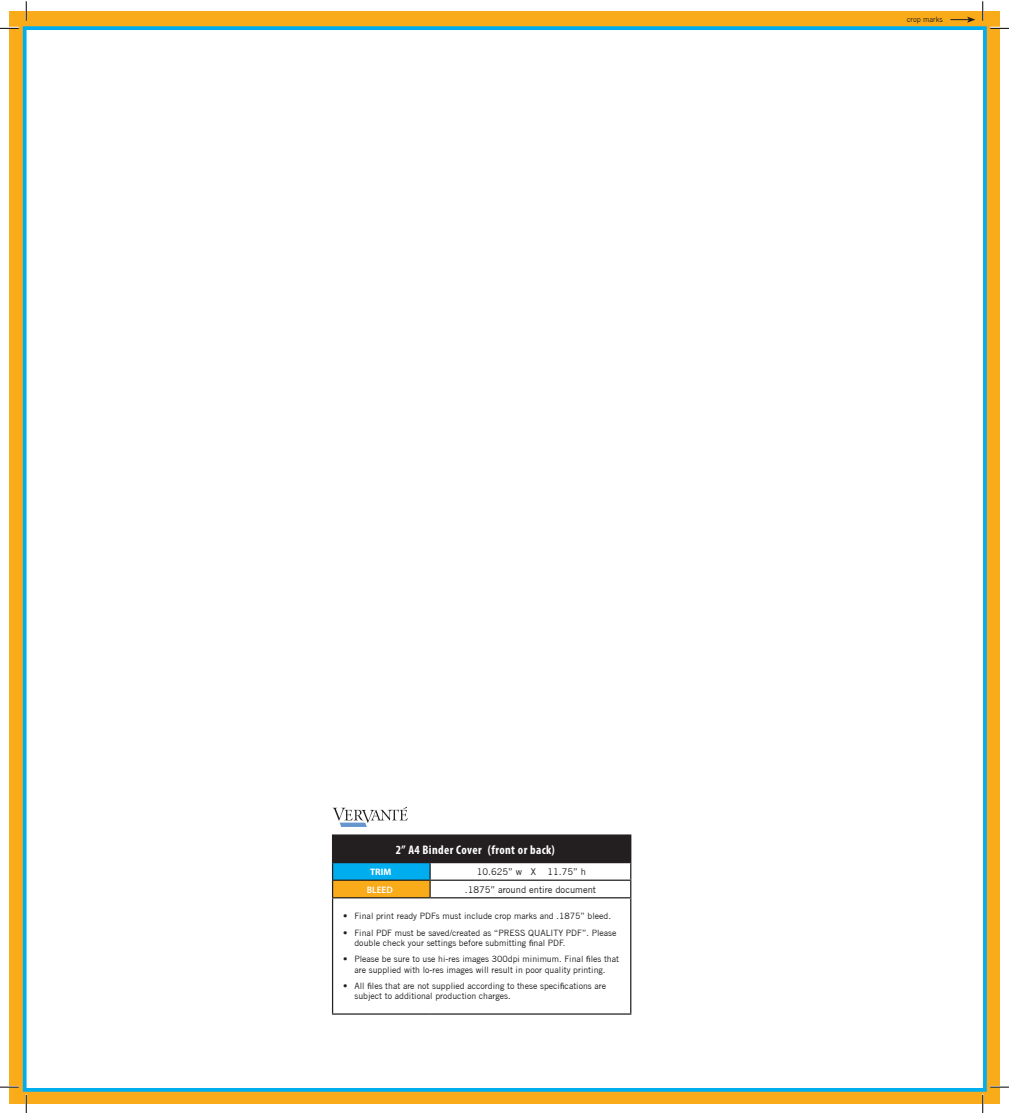
<style>
.page{position:relative;width:1009px;height:1113px;background:#fff}
.page>*{position:absolute;margin:0;border:0;box-sizing:border-box;transform-origin:0 0}
.t1{font:700 condensed 12.5px "Myriad Pro";letter-spacing:.03em;color:#fff}
.t2{font:9.38px "Trade Gothic";color:#231f20}
.t3{font:600 9.38px "Myriad Pro";color:#fff}
.t4{font:700 9.38px "Myriad Pro";color:#fff}
.t5{font:8.75px/10.5px "Trade Gothic";color:#231f20}
.t6{font:7.5px "Trade Gothic";color:#231f20}
.s1{font-family:"Myriad Pro"}
</style>
<div class="page">
<div style="left:9px;top:11px;width:990px;height:1092px;background:#faab1a"></div>
<div style="left:23px;top:26px;width:964px;height:1065px;background:#fff"></div>
<svg style="left:950px;top:17px;width:25px;height:6px"></svg>
<div style="left:332px;top:835px;width:299px;height:27px;background:#231f20"></div>
<div style="left:332px;top:862px;width:98px;height:18px;background:#00aeef"></div>
<div style="left:332px;top:880px;width:98px;height:17px;background:#faab1a"></div>
<hr style="left:430px;top:879px;width:201px;height:1px;background:#231f20">
<hr style="left:332px;top:897px;width:98px;height:1px;background:#231f20">
<hr style="left:430px;top:897px;width:201px;height:1px;background:#231f20">
<svg style="left:429px;top:863px;width:2px;height:34px"></svg>
<hr style="left:332px;top:898px;width:1px;height:115px;background:#231f20">
<hr style="left:630px;top:898px;width:1px;height:115px;background:#231f20">
<hr style="left:332px;top:1013px;width:98px;height:1px;background:#231f20">
<hr style="left:430px;top:1013px;width:201px;height:1px;background:#231f20">
<hr style="left:332px;top:834px;width:98px;height:1px;background:#231f20">
<hr style="left:430px;top:834px;width:201px;height:1px;background:#231f20">
<svg style="left:630px;top:863px;width:1px;height:34px"></svg>
<hr style="left:430px;top:862px;width:201px;height:1px;background:#231f20">
<hr style="left:332px;top:862px;width:98px;height:1px;background:#231f20">
<hr style="left:332px;top:879px;width:98px;height:1px;background:#231f20">
<svg style="left:332px;top:863px;width:1px;height:34px"></svg>
<svg style="left:0;top:27px;width:19px;height:2px"></svg>
<svg style="left:990px;top:27px;width:19px;height:2px"></svg>
<svg style="left:0;top:1086px;width:19px;height:1px"></svg>
<svg style="left:990px;top:1085px;width:19px;height:2px"></svg>
<svg style="left:25px;top:1px;width:2px;height:20px"></svg>
<svg style="left:25px;top:1094px;width:2px;height:18px"></svg>
<svg style="left:982px;top:1px;width:1px;height:20px"></svg>
<svg style="left:982px;top:1094px;width:1px;height:18px"></svg>
<svg style="left:333px;top:806px;width:75px;height:21px;background:#d6d8dc"></svg>
<p class="t6" style="left:907px;top:15px;width:38px">crop marks</p>
<h1 class="t1" style="left:396px;top:841px;width:161px">2” A4 Binder Cover (front or back)</h1>
<p class="t4" style="left:370px;top:866px;width:23px">TRIM</p>
<p class="t2" style="left:477px;top:866px;width:111px">10.625” w X 11.75” h</p>
<p class="t3" style="left:367px;top:883px;width:28px">BLEED</p>
<p class="t2" style="left:465px;top:883px;width:133px">.1875” around entire document</p>
<p class="t5" style="left:343px;top:910px;width:269px">• Final print ready PDFs must include crop marks and .1875” bleed.</p>
<p class="t5" style="left:354px;top:927px;width:263px;text-indent:-11px">• Final PDF must be saved/created as “PRESS QUALITY PDF”. Please double check your settings before submitting <span class="s1">fi</span>nal PDF.</p>
<p class="t5" style="left:343px;top:953px;width:277px;text-align:center">• Please be sure to use hi-res images 300dpi minimum. Final <span class="s1">fi</span>les that are supplied with lo-res images will result in poor quality printing.</p>
<p class="t5" style="left:354px;top:980px;width:253px;text-indent:-11px">• All <span class="s1">fi</span>les that are not supplied according to these speci<span class="s1">fi</span>cations are subject to additional production charges.</p>
</div>
